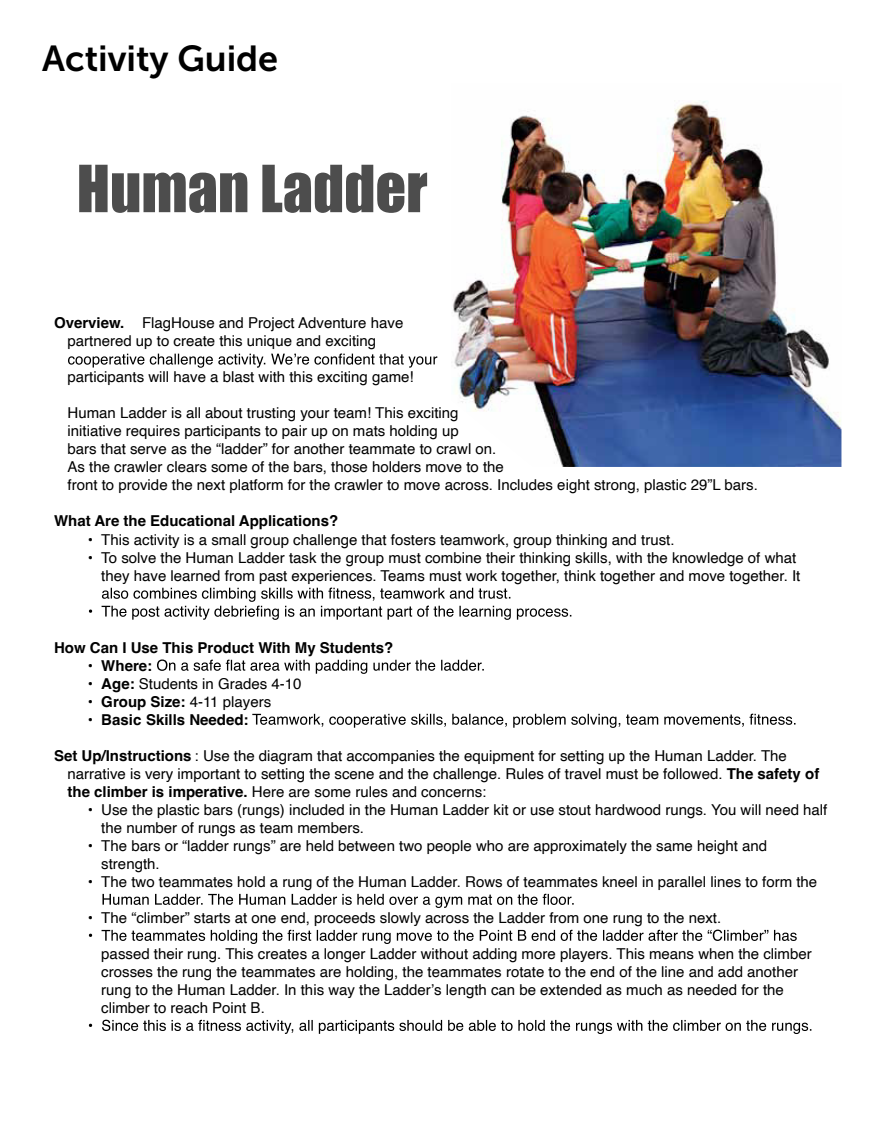
<style>
.page{position:relative;width:882px;height:1141px;background:#fff}
.page>*{position:absolute;margin:0;border:0;box-sizing:border-box;transform-origin:0 0}
.t1{font:60px "Impact";color:#4d4d4d}
.t2{font:36px "Museo Sans 700";color:#000}
.t3{font:15px/18px "Helvetica";color:#000}
.t4{font:700 15px "Helvetica";color:#000}
.s1{font-weight:700}
.s2{font-weight:400}
</style>
<div class="page">
<svg style="left:68px;top:353px;width:369px;height:15px"></svg>
<svg style="left:89px;top:587px;width:482px;height:33px"></svg>
<svg style="left:157px;top:659px;width:326px;height:15px"></svg>
<svg style="left:252px;top:713px;width:543px;height:15px"></svg>
<svg style="left:102px;top:893px;width:471px;height:15px"></svg>
<svg style="left:89px;top:929px;width:707px;height:15px"></svg>
<svg style="left:89px;top:1019px;width:722px;height:15px"></svg>
<img style="left:453px;top:101px;width:388px;height:366px">
<h2 class="t2" style="left:42px;top:39px;width:237px">Activity Guide</h2>
<h1 class="t1" style="left:77px;top:142px;width:352px">Human Ladder</h1>
<p class="t3" style="left:67px;top:314px;width:337px;text-indent:-13px"><span class="s1">Overview.</span> FlagHouse and Project Adventure have partnered up to create this unique and exciting</p>
<p class="t3" style="left:68px;top:368px;width:347px">participants will have a blast with this exciting game!</p>
<p class="t3" style="left:68px;top:404px;width:691px">Human Ladder is all about trusting your team! This exciting<br>initiative requires participants to pair up on mats holding up<br>bars that serve as the “ladder” for another teammate to crawl on.<br>As the crawler clears some of the bars, those holders move to the<br>front to provide the next platform for the crawler to move across. Includes eight strong, plastic 29”L bars.</p>
<p class="t4" style="left:54px;top:512px;width:285px">What Are the Educational Applications?</p>
<p class="t3" style="left:88px;top:530px;width:588px">• This activity is a small group challenge that fosters teamwork, group thinking and trust.</p>
<p class="t3" style="left:88px;top:548px;width:714px;text-align:right">• To solve the Human Ladder task the group must combine their thinking skills, with the knowledge of what they have learned from past experiences. Teams must work together, think together and move together. It</p>
<p class="t4" style="left:54px;top:638px;width:341px">How Can I Use This Product With My Students?</p>
<p class="t4" style="left:88px;top:656px;width:66px">• Where:</p>
<p class="t3" style="left:88px;top:674px;width:215px"><span class="s1">• Age:</span> Students in Grades 4-10</p>
<p class="t4" style="left:88px;top:692px;width:185px">• Group Size: <span class="s2">4-11 players</span></p>
<p class="t4" style="left:88px;top:710px;width:162px">• Basic Skills Needed:</p>
<p class="t3" style="left:67px;top:746px;width:753px;text-indent:-13px"><span class="s1">Set Up/Instructions</span> : Use the diagram that accompanies the equipment for setting up the Human Ladder. The narrative is very important to setting the scene and the challenge. Rules of travel must be followed. <span class="s1">The safety of the climber is imperative.</span> Here are some rules and concerns:</p>
<p class="t3" style="left:101px;top:800px;width:727px;text-indent:-14px">• Use the plastic bars (rungs) included in the Human Ladder kit or use stout hardwood rungs. You will need half the number of rungs as team members.</p>
<p class="t3" style="left:101px;top:836px;width:667px;text-indent:-14px">• The bars or “ladder rungs” are held between two people who are approximately the same height and strength.</p>
<p class="t3" style="left:88px;top:872px;width:730px">• The two teammates hold a rung of the Human Ladder. Rows of teammates kneel in parallel lines to form the</p>
<p class="t3" style="left:88px;top:908px;width:634px">• The “climber” starts at one end, proceeds slowly across the Ladder from one rung to the next.</p>
<p class="t3" style="left:101px;top:944px;width:711px">passed their rung. This creates a longer Ladder without adding more players. This means when the climber crosses the rung the teammates are holding, the teammates rotate to the end of the line and add another rung to the Human Ladder. In this way the Ladder’s length can be extended as much as needed for the climber to reach Point B.</p>
</div>
